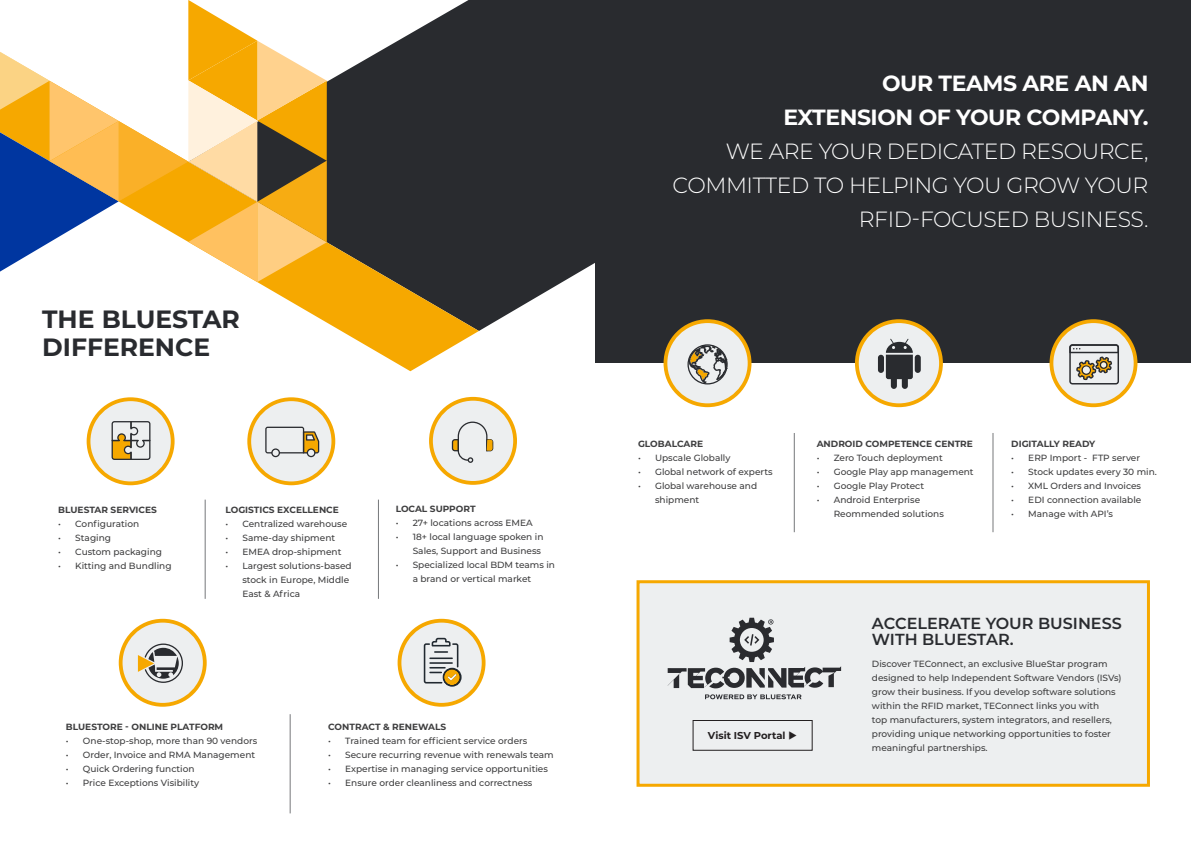
<style>
.page{position:relative;width:1191px;height:842px;background:#fff}
.page>*{position:absolute;margin:0;border:0;box-sizing:border-box;transform-origin:0 0}
.Headline{font:700 25px/28px "Montserrat";color:#292b2f}
.t1{font:300 22px/34px "Montserrat";letter-spacing:-.02em;color:#fff;text-align:right}
.t2{font:700 22px "Montserrat";letter-spacing:-.02em;color:#fff}
.Featured_Solutions{font:600 16px/16px "Montserrat";color:#292b2f}
.t3{font:700 10px "Montserrat";color:#231f20}
.Paragraph{font:500 9px/14px "Montserrat";color:#3e3e3f}
.KeyPoints{font:700 9px "Montserrat";color:#3e3e3f}
</style>
<div class="page">
<div style="left:595px;top:0;width:596px;height:363px;background:#292b2f"></div>
<svg style="left:87px;top:397px;width:88px;height:88px"></svg>
<div style="left:90px;top:401px;width:81px;height:80px;background:#edeff0;border-radius:50%"></div>
<svg style="left:112px;top:421px;width:38px;height:39px"></svg>
<svg style="left:119px;top:619px;width:88px;height:88px"></svg>
<div style="left:123px;top:623px;width:80px;height:80px;background:#edeff0;border-radius:50%"></div>
<svg style="left:138px;top:643px;width:45px;height:40px"></svg>
<svg style="left:663px;top:319px;width:88px;height:88px"></svg>
<div style="left:667px;top:323px;width:80px;height:80px;background:#edeff0;border-radius:50%"></div>
<svg style="left:687px;top:344px;width:40px;height:40px"></svg>
<svg style="left:855px;top:319px;width:88px;height:88px"></svg>
<div style="left:858px;top:323px;width:81px;height:80px;background:#edeff0;border-radius:50%"></div>
<div style="left:878px;top:355px;width:6px;height:18px;background:#292b2f;border-radius:3px"></div>
<svg style="left:886px;top:339px;width:27px;height:50px"></svg>
<div style="left:914px;top:355px;width:6px;height:18px;background:#292b2f;border-radius:3px"></div>
<svg style="left:429px;top:397px;width:88px;height:88px"></svg>
<div style="left:433px;top:401px;width:80px;height:80px;background:#edeff0;border-radius:50%"></div>
<svg style="left:452px;top:422px;width:41px;height:41px"></svg>
<svg style="left:1049px;top:319px;width:88px;height:88px"></svg>
<div style="left:1053px;top:323px;width:80px;height:80px;background:#edeff0;border-radius:50%"></div>
<svg style="left:1069px;top:344px;width:50px;height:40px"></svg>
<svg style="left:1082px;top:366px;width:7px;height:8px"></svg>
<svg style="left:397px;top:619px;width:88px;height:88px"></svg>
<div style="left:401px;top:623px;width:81px;height:80px;background:#edeff0;border-radius:50%"></div>
<svg style="left:423px;top:637px;width:39px;height:50px"></svg>
<div style="left:636px;top:580px;width:514px;height:207px;background:#edeff0;border:3px solid #f6a800"></div>
<hr style="left:205px;top:500px;width:1px;height:99px;background:#76787b">
<hr style="left:793px;top:433px;width:1px;height:99px;background:#76787b">
<hr style="left:290px;top:714px;width:1px;height:99px;background:#76787b">
<hr style="left:378px;top:500px;width:1px;height:99px;background:#76787b">
<hr style="left:992px;top:433px;width:1px;height:99px;background:#76787b">
<svg style="left:705px;top:694px;width:96px;height:5px"></svg>
<svg style="left:667px;top:618px;width:174px;height:70px"></svg>
<div style="left:692px;top:720px;width:120px;height:31px;border:1px solid #231f20"></div>
<svg style="left:378px;top:0;width:551px;height:331px"></svg>
<svg style="left:257px;top:52px;width:222px;height:319px;fill:#292b2f"></svg>
<svg style="left:0;top:0;width:327px;height:282px"></svg>
<svg style="left:247px;top:397px;width:88px;height:88px"></svg>
<div style="left:251px;top:401px;width:80px;height:80px;background:#edeff0;border-radius:50%"></div>
<svg style="left:265px;top:427px;width:54px;height:30px"></svg>
<p class="Headline" style="left:42px;top:304px;width:199px">THE BLUESTAR<br>DIFFERENCE</p>
<p class="KeyPoints" style="left:58px;top:503px;width:100px">BLUESTAR SERVICES</p>
<p class="Paragraph" style="left:58px;top:516px;width:82px">• Configuration</p>
<p class="Paragraph" style="left:58px;top:530px;width:54px">• Staging</p>
<p class="Paragraph" style="left:58px;top:544px;width:105px">• Custom packaging</p>
<p class="Paragraph" style="left:58px;top:558px;width:115px">• Kitting and Bundling</p>
<p class="KeyPoints" style="left:225px;top:503px;width:115px">LOGISTICS EXCELLENCE</p>
<p class="Paragraph" style="left:225px;top:516px;width:123px">• Centralized warehouse</p>
<p class="Paragraph" style="left:225px;top:530px;width:111px">• Same-day shipment</p>
<p class="Paragraph" style="left:225px;top:544px;width:117px">• EMEA drop-shipment</p>
<p class="Paragraph" style="left:242px;top:558px;width:111px;text-indent:-17px">• Largest solutions-based stock in Europe, Middle<br>East &amp; Africa</p>
<p class="KeyPoints" style="left:396px;top:502px;width:81px">LOCAL SUPPORT</p>
<p class="Paragraph" style="left:396px;top:515px;width:139px">• 27+ locations across EMEA</p>
<p class="Paragraph" style="left:396px;top:529px;width:149px;text-align:right">• 18+ local language spoken in<br>Sales, Support and Business</p>
<p class="Paragraph" style="left:413px;top:557px;width:144px;text-indent:-17px">• Specialized local BDM teams in a brand or vertical market</p>
<p class="KeyPoints" style="left:66px;top:720px;width:159px">BLUESTORE - ONLINE PLATFORM</p>
<p class="Paragraph" style="left:66px;top:733px;width:193px">• One-stop-shop, more than 90 vendors</p>
<p class="Paragraph" style="left:66px;top:747px;width:191px">• Order, Invoice and RMA Management</p>
<p class="Paragraph" style="left:66px;top:761px;width:130px">• Quick Ordering function</p>
<p class="Paragraph" style="left:66px;top:775px;width:135px">• Price Exceptions Visibility</p>
<p class="KeyPoints" style="left:328px;top:720px;width:120px">CONTRACT &amp; RENEWALS</p>
<p class="Paragraph" style="left:328px;top:733px;width:201px">• Trained team for efficient service orders</p>
<p class="Paragraph" style="left:328px;top:747px;width:227px">• Secure recurring revenue with renewals team</p>
<p class="Paragraph" style="left:328px;top:761px;width:221px">• Expertise in managing service opportunities</p>
<p class="Paragraph" style="left:328px;top:775px;width:206px">• Ensure order cleanliness and correctness</p>
<p class="t2" style="left:882px;top:68px;width:268px">OUR TEAMS ARE AN AN</p>
<p class="t2" style="left:783px;top:102px;width:366px">EXTENSION OF YOUR COMPANY.</p>
<p class="t1" style="left:726px;top:134px;width:424px">WE ARE YOUR DEDICATED RESOURCE,</p>
<p class="t1" style="left:672px;top:168px;width:477px">COMMITTED TO HELPING YOU GROW YOUR<br>RFID-FOCUSED BUSINESS.</p>
<p class="KeyPoints" style="left:638px;top:437px;width:66px">GLOBALCARE</p>
<p class="Paragraph" style="left:638px;top:450px;width:94px">• Upscale Globally</p>
<p class="Paragraph" style="left:638px;top:464px;width:136px">• Global network of experts</p>
<p class="Paragraph" style="left:655px;top:478px;width:104px;text-indent:-17px">• Global warehouse and shipment</p>
<p class="KeyPoints" style="left:816px;top:437px;width:158px">ANDROID COMPETENCE CENTRE</p>
<p class="Paragraph" style="left:816px;top:450px;width:128px">• Zero Touch deployment</p>
<p class="Paragraph" style="left:816px;top:464px;width:158px">• Google Play app management</p>
<p class="Paragraph" style="left:816px;top:478px;width:109px">• Google Play Protect</p>
<p class="Paragraph" style="left:833px;top:492px;width:112px;text-indent:-17px">• Android Enterprise<br>Reommended solutions</p>
<p class="KeyPoints" style="left:1011px;top:437px;width:86px">DIGITALLY READY</p>
<p class="Paragraph" style="left:1011px;top:450px;width:130px">• ERP Import - FTP server</p>
<p class="Paragraph" style="left:1011px;top:464px;width:147px">• Stock updates every 30 min.</p>
<p class="Paragraph" style="left:1011px;top:478px;width:131px">• XML Orders and Invoices</p>
<p class="Paragraph" style="left:1011px;top:492px;width:132px">• EDI connection available</p>
<p class="Paragraph" style="left:1011px;top:506px;width:103px">• Manage with API’s</p>
<p class="t3" style="left:708px;top:728px;width:91px">Visit ISV Portal ◆</p>
<p class="Featured_Solutions" style="left:872px;top:614px;width:251px">ACCELERATE YOUR BUSINESS<br>WITH BLUESTAR.</p>
<p class="Paragraph" style="left:872px;top:657px;width:251px">Discover TEConnect, an exclusive BlueStar program designed to help Independent Software Vendors (ISVs) grow their business. If you develop software solutions within the RFID market, TEConnect links you with<br>top manufacturers, system integrators, and resellers, providing unique networking opportunities to foster meaningful partnerships.</p>
</div>
